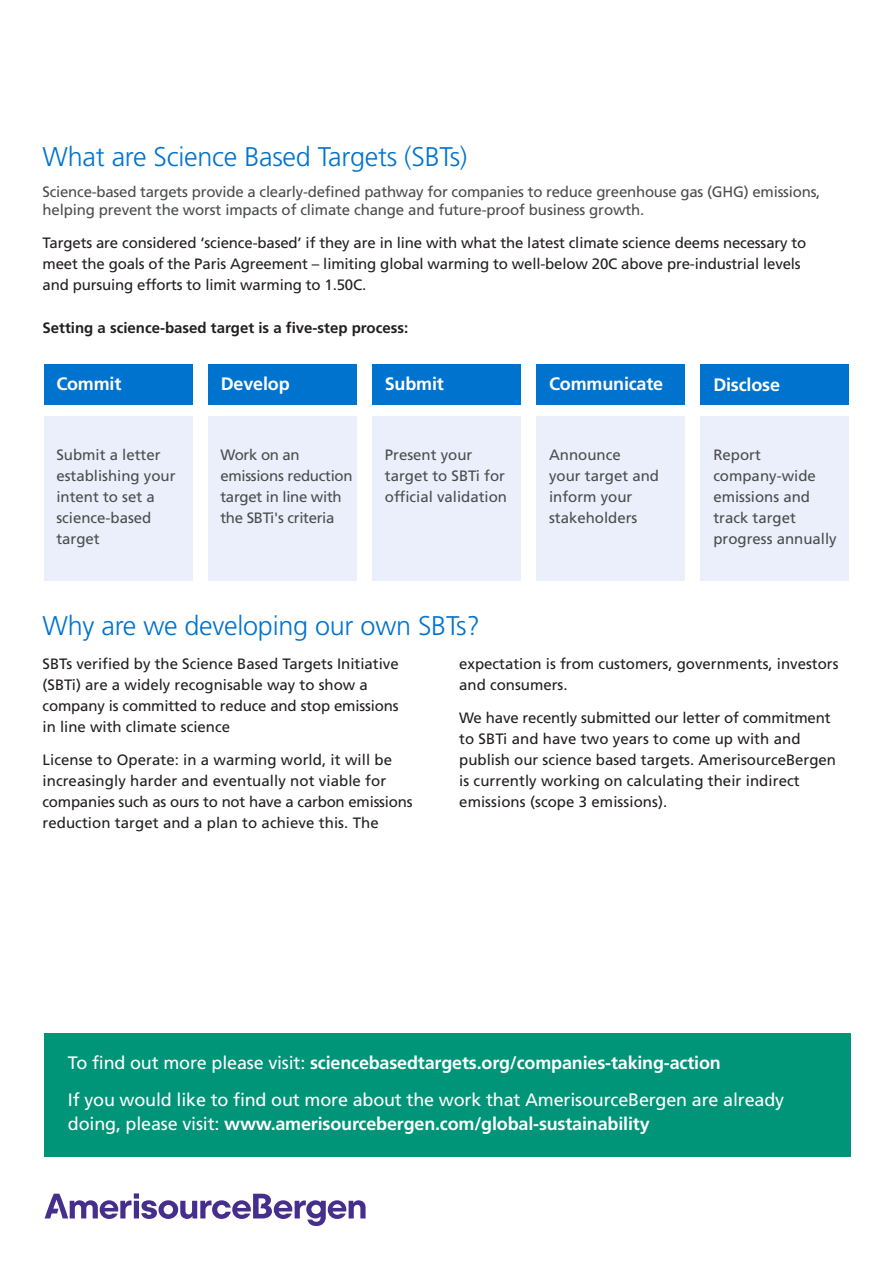
<style>
.page{position:relative;width:893px;height:1263px;background:#fff}
.page>*{position:absolute;margin:0;border:0;box-sizing:border-box;transform-origin:0 0}
.body_copy{font:300 27px "Frutiger LT Std";letter-spacing:-.01em;color:#0073ce}
.body_copy-2{font:18px/24px "Frutiger LT Std";letter-spacing:-.01em;color:#fff}
.body_copy-3{font:700 18px "Frutiger LT Std";letter-spacing:-.01em;color:#fff}
.body_copy-4{font:15px/21px "Frutiger LT Std";color:#231f20}
.body_copy-5{font:15px/21px "Frutiger LT Std";letter-spacing:-.01em;color:#4b4c4d}
.body_copy-6{font:700 15px "Frutiger LT Std";color:#231f20}
.s1{font-weight:400}
.s2{font-weight:700}
</style>
<div class="page">
<div style="left:44px;top:1033px;width:806px;height:124px;background:#009479"></div>
<div style="left:44px;top:416px;width:148px;height:164px;background:#ebeffb"></div>
<div style="left:44px;top:364px;width:148px;height:40px;background:#0073ce"></div>
<div style="left:372px;top:416px;width:149px;height:164px;background:#ebeffb"></div>
<div style="left:372px;top:364px;width:149px;height:40px;background:#0073ce"></div>
<div style="left:536px;top:416px;width:149px;height:164px;background:#ebeffb"></div>
<div style="left:536px;top:364px;width:149px;height:40px;background:#0073ce"></div>
<div style="left:701px;top:416px;width:148px;height:164px;background:#ebeffb"></div>
<div style="left:701px;top:364px;width:148px;height:40px;background:#0073ce"></div>
<div style="left:208px;top:416px;width:149px;height:164px;background:#ebeffb"></div>
<div style="left:208px;top:364px;width:149px;height:40px;background:#0073ce"></div>
<svg style="left:45px;top:1193px;width:321px;height:33px"></svg>
<p class="body_copy" style="left:43px;top:141px;width:426px">What are Science Based Targets (SBTs)</p>
<p class="body_copy-5" style="left:43px;top:182px;width:779px;line-height:18px">Science-based targets provide a clearly-defined pathway for companies to reduce greenhouse gas (GHG) emissions, helping prevent the worst impacts of climate change and future-proof business growth.</p>
<p class="body_copy-4" style="left:43px;top:233px;width:765px">Targets are considered ‘science-based’ if they are in line with what the latest climate science deems necessary to meet the goals of the Paris Agreement – limiting global warming to well-below 20C above pre-industrial levels and pursuing efforts to limit warming to 1.50C.</p>
<p class="body_copy-6" style="left:43px;top:319px;width:367px">Setting a science-based target is a five-step process:</p>
<p class="body_copy-3" style="left:56px;top:373px;width:67px">Commit</p>
<p class="body_copy-5" style="left:56px;top:445px;width:121px">Submit a letter establishing your intent to set a science-based target</p>
<p class="body_copy-3" style="left:221px;top:373px;width:70px">Develop</p>
<p class="body_copy-5" style="left:220px;top:444px;width:134px">Work on an emissions reduction target in line with the SBTi's criteria</p>
<p class="body_copy-3" style="left:385px;top:373px;width:61px">Submit</p>
<p class="body_copy-5" style="left:385px;top:444px;width:124px">Present your target to SBTi for official validation</p>
<p class="body_copy-3" style="left:549px;top:373px;width:116px">Communicate</p>
<p class="body_copy-5" style="left:549px;top:444px;width:112px">Announce<br>your target and inform your stakeholders</p>
<p class="body_copy-3" style="left:713px;top:374px;width:68px">Disclose</p>
<p class="body_copy-5" style="left:713px;top:445px;width:125px">Report company-wide emissions and track target progress annually</p>
<p class="body_copy" style="left:43px;top:610px;width:439px">Why are we developing our own SBTs?</p>
<p class="body_copy-4" style="left:43px;top:653px;width:358px">SBTs verified by the Science Based Targets Initiative (SBTi) are a widely recognisable way to show a company is committed to reduce and stop emissions in line with climate science</p>
<p class="body_copy-4" style="left:43px;top:750px;width:372px">License to Operate: in a warming world, it will be increasingly harder and eventually not viable for companies such as ours to not have a carbon emissions reduction target and a plan to achieve this. The</p>
<p class="body_copy-4" style="left:459px;top:653px;width:381px">expectation is from customers, governments, investors and consumers.</p>
<p class="body_copy-4" style="left:459px;top:708px;width:378px">We have recently submitted our letter of commitment to SBTi and have two years to come up with and publish our science based targets. AmerisourceBergen is currently working on calculating their indirect emissions (scope 3 emissions).</p>
<p class="body_copy-3" style="left:68px;top:1052px;width:654px"><span class="s1">To find out more please visit:</span> sciencebasedtargets.org/companies-taking-action</p>
<p class="body_copy-2" style="left:68px;top:1088px;width:718px">If you would like to find out more about the work that AmerisourceBergen are already doing, please visit: <span class="s2">www.amerisourcebergen.com/global-sustainability</span></p>
</div>
